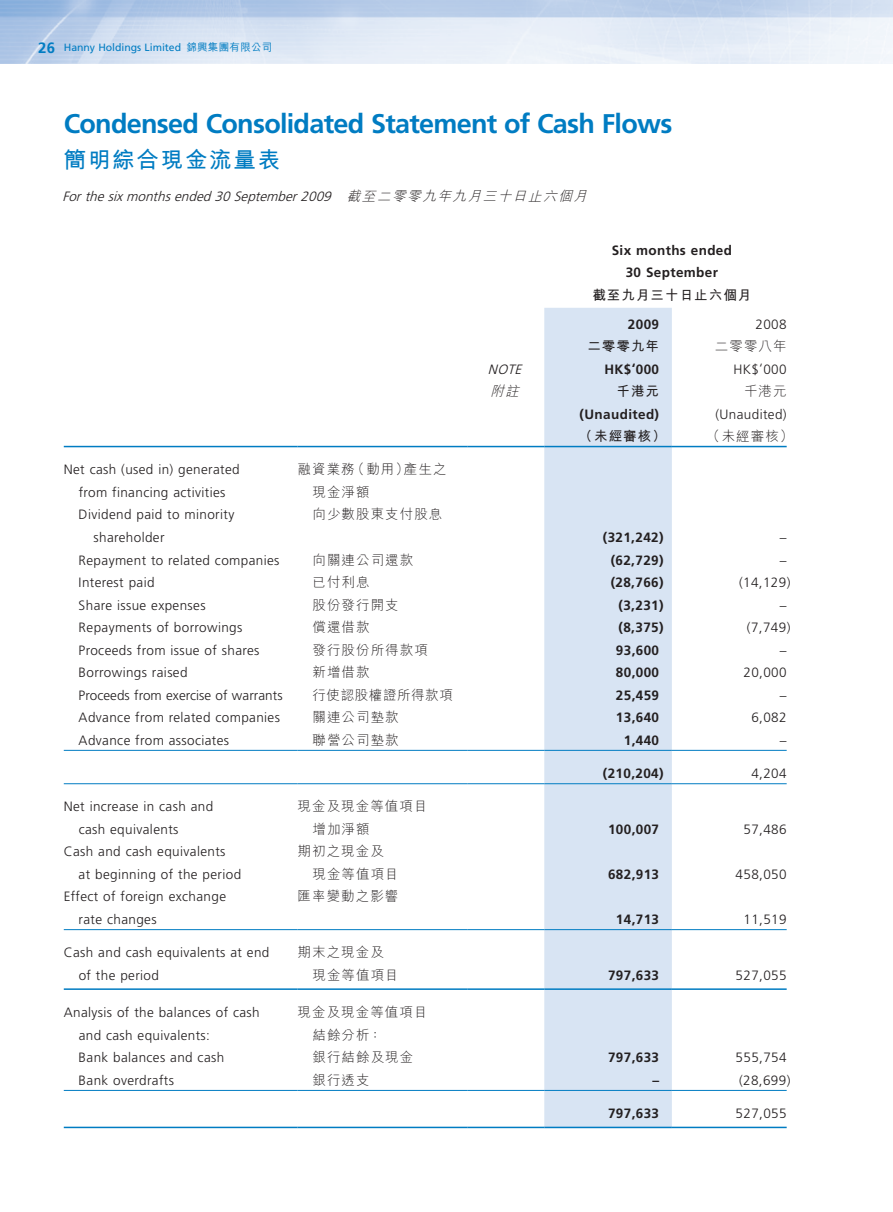
<style>
.page{position:relative;width:893px;height:1212px;background:#fff}
.page>*{position:absolute;margin:0;border:0;box-sizing:border-box;transform-origin:0 0}
.t1{font:700 27px "Frutiger LT Std";letter-spacing:-.025em;color:#007cc2}
.t2{font:700 22.5px "M Hei HK";letter-spacing:.08em;color:#007cc2}
.t3{font:700 15px "Frutiger LT Std";color:#007cc2}
.Body_Text{font:300 13.5px/22.5px "Frutiger LT Std";letter-spacing:.03em;color:#231f20}
.Body_Text-2{font:700 13.5px "Frutiger LT Std";letter-spacing:.03em;color:#231f20}
.Body_Text-3{font:300 13.5px/22.5px "M Hei HK";letter-spacing:.08em;color:#231f20}
.Body_Text-4{font:italic 300 13.5px "Frutiger LT Std";color:#231f20}
.Body_Text-5{font:300 13.5px "Frutiger LT Std";letter-spacing:.005em;color:#231f20}
.Body_Text-6{font:700 13.5px "M Hei HK";letter-spacing:.08em;color:#231f20}
.Body_Text-7{font:300 13.5px "M Hei HK";letter-spacing:.045em;color:#231f20}
.Body_Text-8{font:italic 300 13.5px "M Hei HK";color:#231f20}
.t4{font:10.5px "Frutiger LT Std";color:#007cc2}
.s1{font-family:"M Hei HK";font-weight:500}
.s2{font-family:"M Hei HK"}
</style>
<div class="page">
<img style="left:0;top:0;width:893px;height:64px">
<div style="left:544px;top:308px;width:128px;height:819px;background:#d8e4f3"></div>
<hr style="left:64px;top:446px;width:234px;height:1px;background:#007cc2">
<hr style="left:298px;top:446px;width:170px;height:1px;background:#007cc2">
<hr style="left:468px;top:446px;width:76px;height:1px;background:#007cc2">
<hr style="left:544px;top:446px;width:128px;height:1px;background:#007cc2">
<hr style="left:672px;top:446px;width:115px;height:1px;background:#007cc2">
<hr style="left:64px;top:750px;width:234px;height:1px;background:#007cc2">
<hr style="left:298px;top:750px;width:170px;height:1px;background:#007cc2">
<hr style="left:468px;top:750px;width:76px;height:1px;background:#007cc2">
<hr style="left:544px;top:750px;width:128px;height:1px;background:#007cc2">
<hr style="left:672px;top:750px;width:115px;height:1px;background:#007cc2">
<hr style="left:64px;top:783px;width:234px;height:1px;background:#007cc2">
<hr style="left:298px;top:783px;width:170px;height:1px;background:#007cc2">
<hr style="left:468px;top:783px;width:76px;height:1px;background:#007cc2">
<hr style="left:544px;top:783px;width:128px;height:1px;background:#007cc2">
<hr style="left:672px;top:783px;width:115px;height:1px;background:#007cc2">
<hr style="left:64px;top:929px;width:234px;height:1px;background:#007cc2">
<hr style="left:298px;top:929px;width:170px;height:1px;background:#007cc2">
<hr style="left:468px;top:929px;width:76px;height:1px;background:#007cc2">
<hr style="left:544px;top:929px;width:128px;height:1px;background:#007cc2">
<hr style="left:672px;top:929px;width:115px;height:1px;background:#007cc2">
<hr style="left:64px;top:988px;width:234px;height:2px;background:#007cc2">
<hr style="left:298px;top:988px;width:170px;height:2px;background:#007cc2">
<hr style="left:468px;top:988px;width:76px;height:2px;background:#007cc2">
<hr style="left:544px;top:988px;width:128px;height:2px;background:#007cc2">
<hr style="left:672px;top:988px;width:115px;height:2px;background:#007cc2">
<hr style="left:64px;top:1090px;width:234px;height:1px;background:#007cc2">
<hr style="left:298px;top:1090px;width:170px;height:1px;background:#007cc2">
<hr style="left:468px;top:1090px;width:76px;height:1px;background:#007cc2">
<hr style="left:544px;top:1090px;width:128px;height:1px;background:#007cc2">
<hr style="left:672px;top:1090px;width:115px;height:1px;background:#007cc2">
<hr style="left:64px;top:1127px;width:234px;height:1px;background:#007cc2">
<hr style="left:298px;top:1127px;width:170px;height:1px;background:#007cc2">
<hr style="left:468px;top:1127px;width:76px;height:1px;background:#007cc2">
<hr style="left:544px;top:1127px;width:128px;height:1px;background:#007cc2">
<hr style="left:672px;top:1127px;width:115px;height:1px;background:#007cc2">
<p class="t3" style="left:38px;top:38px;width:19px">26</p>
<p class="t4" style="left:64px;top:41px;width:210px">Hanny Holdings Limited <span class="s1">錦興集團有限公司</span></p>
<p class="t1" style="left:64px;top:108px;width:610px">Condensed Consolidated Statement of Cash Flows</p>
<p class="t2" style="left:64px;top:143px;width:218px">簡明綜合現金流量表</p>
<p class="Body_Text-4" style="left:62px;top:188px;width:529px">Forthesixmonthsended30September2009 <span class="s2">截至二零零九年九月三十日止六個月</span></p>
<p class="Body_Text-2" style="left:612px;top:242px;width:122px">Six months ended</p>
<p class="Body_Text-2" style="left:626px;top:265px;width:94px">30 September</p>
<p class="Body_Text-6" style="left:592px;top:285px;width:161px">截至九月三十日止六個月</p>
<p class="Body_Text-2" style="left:628px;top:316px;width:33px">2009</p>
<p class="Body_Text" style="left:755px;top:313px;width:33px">2008</p>
<p class="Body_Text-6" style="left:587px;top:336px;width:73px">二零零九年</p>
<p class="Body_Text-3" style="left:715px;top:335px;width:73px">二零零八年</p>
<p class="Body_Text" style="left:64px;top:459px;width:178px;text-align:center">Net cash (used in) generated from financing activities</p>
<p class="Body_Text-3" style="left:313px;top:458px;width:136px;text-indent:-15px">融資業務（動用）產生之現金淨額</p>
<p class="Body_Text" style="left:94px;top:504px;width:142px;text-indent:-15px">Dividend paid to minority shareholder</p>
<p class="Body_Text-3" style="left:312px;top:503px;width:131px">向少數股東支付股息</p>
<p class="Body_Text-4" style="left:488px;top:361px;width:39px">NOTE</p>
<p class="Body_Text-2" style="left:604px;top:361px;width:56px">HK$‘000</p>
<p class="Body_Text" style="left:733px;top:358px;width:55px">HK$‘000</p>
<p class="Body_Text-8" style="left:491px;top:384px;width:33px">附註</p>
<p class="Body_Text-6" style="left:616px;top:381px;width:44px">千港元</p>
<p class="Body_Text-3" style="left:744px;top:380px;width:44px">千港元</p>
<p class="Body_Text-2" style="left:580px;top:406px;width:81px">(Unaudited)</p>
<p class="Body_Text" style="left:715px;top:403px;width:73px">(Unaudited)</p>
<p class="Body_Text-6" style="left:579px;top:426px;width:88px">（未經審核）</p>
<p class="Body_Text-3" style="left:706px;top:425px;width:88px">（未經審核）</p>
<p class="Body_Text-2" style="left:603px;top:529px;width:62px">(321,242)</p>
<p class="Body_Text" style="left:780px;top:526px;width:8px">–</p>
<p class="Body_Text" style="left:79px;top:549px;width:202px">Repayment to related companies</p>
<p class="Body_Text-3" style="left:312px;top:548px;width:102px">向關連公司還款</p>
<p class="Body_Text-2" style="left:611px;top:552px;width:54px">(62,729)</p>
<p class="Body_Text" style="left:780px;top:549px;width:8px">–</p>
<p class="Body_Text" style="left:79px;top:571px;width:77px">Interest paid</p>
<p class="Body_Text-3" style="left:312px;top:571px;width:59px">已付利息</p>
<p class="Body_Text-2" style="left:611px;top:574px;width:54px">(28,766)</p>
<p class="Body_Text" style="left:739px;top:571px;width:53px">(14,129)</p>
<p class="Body_Text" style="left:79px;top:594px;width:128px">Share issue expenses</p>
<p class="Body_Text-3" style="left:313px;top:593px;width:88px">股份發行開支</p>
<p class="Body_Text-2" style="left:619px;top:597px;width:47px">(3,231)</p>
<p class="Body_Text" style="left:780px;top:594px;width:8px">–</p>
<p class="Body_Text" style="left:79px;top:616px;width:165px">Repayments of borrowings</p>
<p class="Body_Text-3" style="left:313px;top:616px;width:59px">償還借款</p>
<p class="Body_Text-2" style="left:619px;top:619px;width:47px">(8,375)</p>
<p class="Body_Text" style="left:747px;top:616px;width:45px">(7,749)</p>
<p class="Body_Text" style="left:79px;top:639px;width:182px">Proceeds from issue of shares</p>
<p class="Body_Text-3" style="left:313px;top:638px;width:117px">發行股份所得款項</p>
<p class="Body_Text-2" style="left:616px;top:642px;width:45px">93,600</p>
<p class="Body_Text" style="left:780px;top:639px;width:8px">–</p>
<p class="Body_Text" style="left:79px;top:661px;width:110px">Borrowings raised</p>
<p class="Body_Text-3" style="left:313px;top:661px;width:59px">新增借款</p>
<p class="Body_Text-2" style="left:616px;top:664px;width:45px">80,000</p>
<p class="Body_Text" style="left:743px;top:661px;width:45px">20,000</p>
<p class="Body_Text-5" style="left:79px;top:687px;width:205px">Proceeds from exercise of warrants</p>
<p class="Body_Text-7" style="left:313px;top:688px;width:142px">行使認股權證所得款項</p>
<p class="Body_Text-2" style="left:616px;top:687px;width:45px">25,459</p>
<p class="Body_Text" style="left:780px;top:684px;width:8px">–</p>
<p class="Body_Text" style="left:79px;top:706px;width:203px">Advance from related companies</p>
<p class="Body_Text-3" style="left:313px;top:706px;width:88px">關連公司墊款</p>
<p class="Body_Text-2" style="left:616px;top:709px;width:45px">13,640</p>
<p class="Body_Text" style="left:751px;top:706px;width:37px">6,082</p>
<p class="Body_Text" style="left:79px;top:729px;width:152px">Advance from associates</p>
<p class="Body_Text-3" style="left:313px;top:728px;width:88px">聯營公司墊款</p>
<p class="Body_Text-2" style="left:624px;top:732px;width:37px">1,440</p>
<p class="Body_Text" style="left:780px;top:729px;width:8px">–</p>
<p class="Body_Text-2" style="left:603px;top:765px;width:62px">(210,204)</p>
<p class="Body_Text" style="left:751px;top:762px;width:37px">4,204</p>
<p class="Body_Text" style="left:79px;top:795px;width:136px;text-indent:-15px">Net increase in cash and cash equivalents</p>
<p class="Body_Text-3" style="left:313px;top:795px;width:117px;text-indent:-15px">現金及現金等值項目增加淨額</p>
<p class="Body_Text-2" style="left:608px;top:821px;width:53px">100,007</p>
<p class="Body_Text" style="left:743px;top:818px;width:45px">57,486</p>
<p class="Body_Text" style="left:79px;top:840px;width:164px;text-indent:-15px">Cash and cash equivalents<br>at beginning of the period</p>
<p class="Body_Text-3" style="left:313px;top:840px;width:88px;text-indent:-15px">期初之現金及現金等值項目</p>
<p class="Body_Text" style="left:79px;top:885px;width:149px;text-indent:-15px">Effect of foreign exchange rate changes</p>
<p class="Body_Text-3" style="left:298px;top:885px;width:102px">匯率變動之影響</p>
<p class="Body_Text" style="left:79px;top:941px;width:192px;text-indent:-15px">Cash and cash equivalents at end of the period</p>
<p class="Body_Text-3" style="left:313px;top:941px;width:88px;text-indent:-15px">期末之現金及現金等值項目</p>
<p class="Body_Text-2" style="left:608px;top:866px;width:53px">682,913</p>
<p class="Body_Text" style="left:736px;top:863px;width:53px">458,050</p>
<p class="Body_Text-2" style="left:616px;top:911px;width:45px">14,713</p>
<p class="Body_Text" style="left:743px;top:908px;width:45px">11,519</p>
<p class="Body_Text-2" style="left:608px;top:967px;width:53px">797,633</p>
<p class="Body_Text" style="left:736px;top:964px;width:53px">527,055</p>
<p class="Body_Text" style="left:79px;top:1001px;width:183px;text-indent:-15px">Analysis of the balances of cash and cash equivalents:</p>
<p class="Body_Text-3" style="left:313px;top:1001px;width:117px;text-indent:-15px">現金及現金等值項目結餘分析：</p>
<p class="Body_Text" style="left:79px;top:1046px;width:147px">Bank balances and cash</p>
<p class="Body_Text-3" style="left:313px;top:1046px;width:102px">銀行結餘及現金</p>
<p class="Body_Text-2" style="left:608px;top:1049px;width:53px">797,633</p>
<p class="Body_Text" style="left:736px;top:1046px;width:53px">555,754</p>
<p class="Body_Text" style="left:79px;top:1069px;width:97px">Bank overdrafts</p>
<p class="Body_Text-3" style="left:313px;top:1068px;width:59px">銀行透支</p>
<p class="Body_Text-2" style="left:652px;top:1072px;width:8px">–</p>
<p class="Body_Text" style="left:739px;top:1069px;width:53px">(28,699)</p>
<p class="Body_Text-2" style="left:608px;top:1105px;width:53px">797,633</p>
<p class="Body_Text" style="left:736px;top:1102px;width:53px">527,055</p>
</div>
